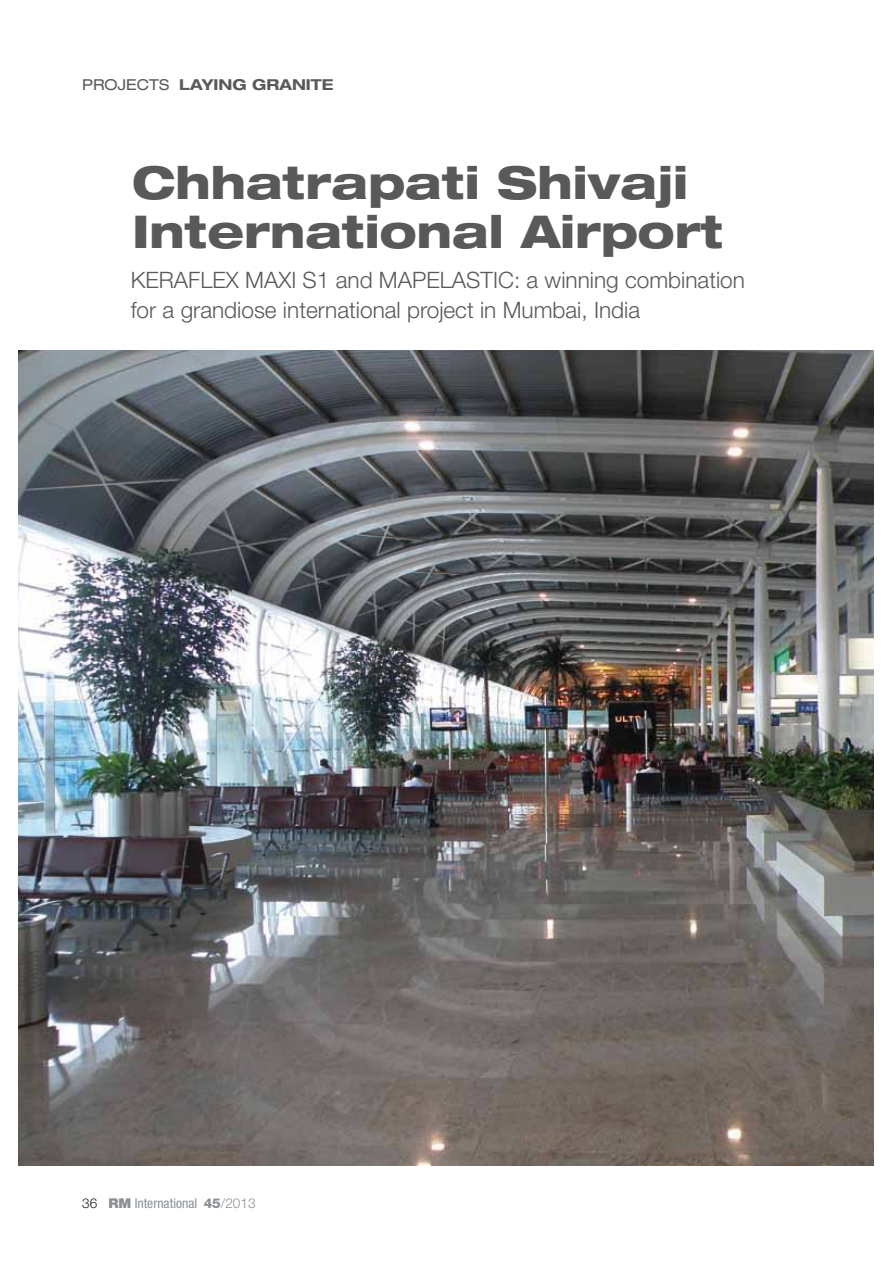
<style>
.page{position:relative;width:893px;height:1263px;background:#fff}
.page>*{position:absolute;margin:0;border:0;box-sizing:border-box;transform-origin:0 0}
.t1{font:800 expanded 45.3px/48.3px "Helvetica Neue LT Std";color:#58595b}
.t2{font:300 22.65px/30.2px "Helvetica Neue LT Std";color:#58595b}
.t3{font:700 expanded 15.15px "Helvetica Neue LT Std";color:#58595b}
.t4{font:condensed 13.5px "Helvetica Neue LT Std";color:#8b9094}
.s1{font-weight:400}
.s2{font-weight:300;font-stretch:normal;color:#231f20}
.s3{font-weight:900;font-stretch:normal}
.s4{font-weight:800;font-stretch:normal}
.s5{font-weight:300;font-stretch:normal}
</style>
<div class="page">
<img style="left:18px;top:350px;width:855px;height:815px">
<p class="t3" style="left:82px;top:76px;width:253px"><span class="s1">PROJECTS</span> LAYING GRANITE</p>
<h1 class="t1" style="left:132px;top:164px;width:593px">Chhatrapati Shivaji<br>International Airport</h1>
<p class="t2" style="left:131px;top:268px;width:615px">KERAFLEX MAXI S1 and MAPELASTIC: a winning combination for a grandiose international project in Mumbai, India</p>
<p class="t4" style="left:82px;top:1198px;width:175px"><span class="s2">36</span> <span class="s3">RM</span> International <span class="s4">45</span><span class="s5">/2013</span></p>
</div>
